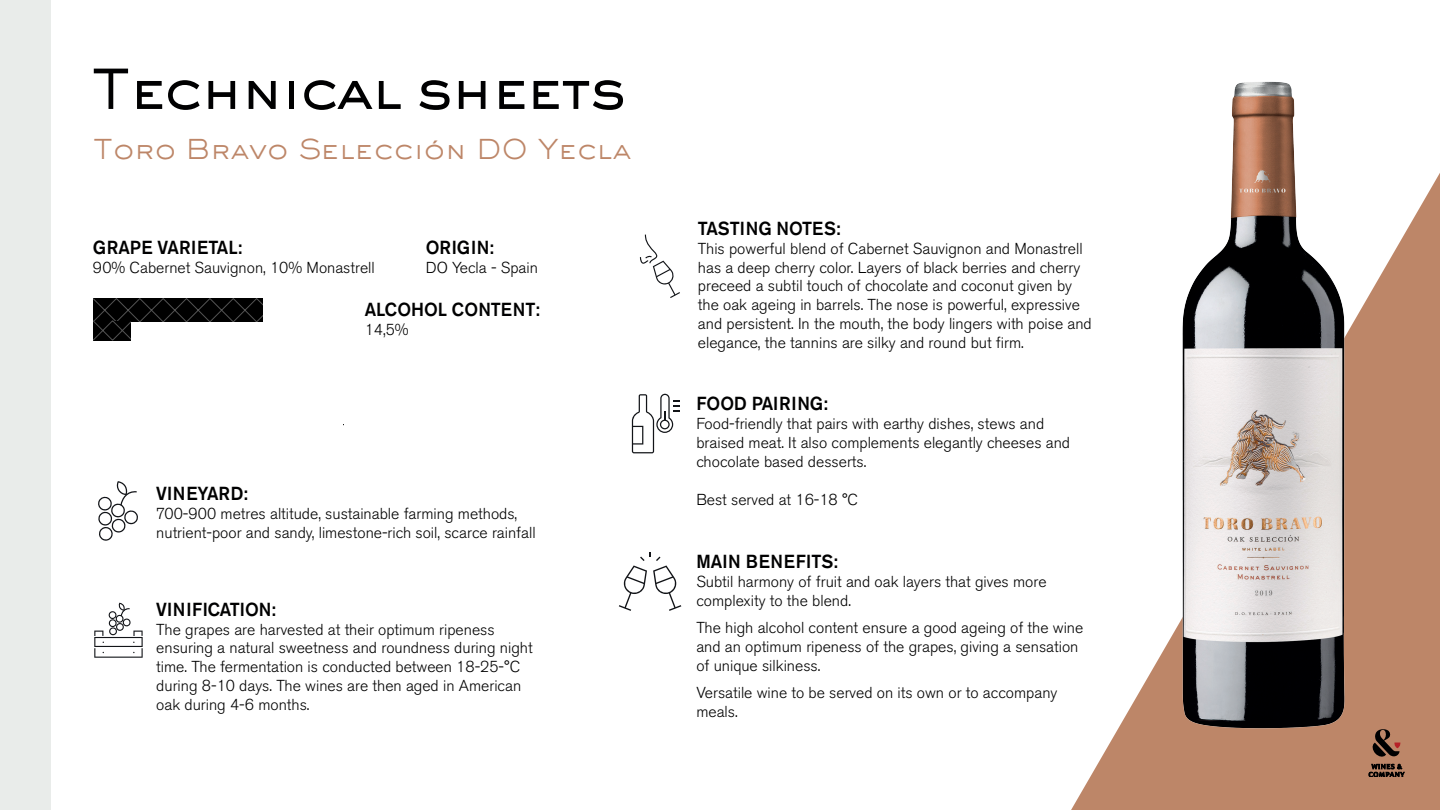
<style>
.page{position:relative;width:1440px;height:810px;background:#fff}
.page>*{position:absolute;margin:0;border:0;box-sizing:border-box;transform-origin:0 0}
.t1{font:500 54px "Sackers Gothic Std";letter-spacing:-.05em;color:#000001}
.t2{font:300 27px "Sackers Gothic Std";color:#bd8668}
.t3{font:500 18.75px "Akzidenz Grotesk BE";color:#000001;scale:.95 1}
.t4{font:500 18.75px "Akzidenz Grotesk BE";letter-spacing:.03em;color:#000001;scale:.95 1}
.t5{font:300 15.75px/18.9px "Akzidenz Grotesk BE";color:#000001}
</style>
<div class="page">
<svg style="left:1071px;top:173px;width:369px;height:637px;fill:#bd8668"></svg>
<svg style="left:98px;top:481px;width:40px;height:60px"></svg>
<svg style="left:640px;top:235px;width:40px;height:63px"></svg>
<svg style="left:632px;top:394px;width:47px;height:59px"></svg>
<svg style="left:619px;top:552px;width:62px;height:59px"></svg>
<svg style="left:94px;top:603px;width:49px;height:55px"></svg>
<img style="left:1146px;top:81px;width:236px;height:675px">
<svg style="left:1372px;top:729px;width:29px;height:29px"></svg>
<svg style="left:1369px;top:764px;width:35px;height:13px"></svg>
<div style="left:0;top:0;width:50px;height:810px;background:#e9ecea"></div>
<svg style="left:93px;top:299px;width:170px;height:41px"></svg>
<h1 class="t1" style="left:90px;top:53px;width:538px">Technical sheets</h1>
<h2 class="t2" style="left:93px;top:131px;width:540px">Toro Bravo Selección DO Yecla</h2>
<p class="t3" style="left:93px;top:236px;width:159px">GRAPE VARIETAL:</p>
<p class="t5" style="left:93px;top:259px;width:283px">90% Cabernet Sauvignon, 10% Monastrell</p>
<p class="t3" style="left:426px;top:236px;width:73px">ORIGIN:</p>
<p class="t5" style="left:426px;top:259px;width:114px">DO Yecla - Spain</p>
<p class="t3" style="left:365px;top:298px;width:186px">ALCOHOL CONTENT:</p>
<p class="t5" style="left:365px;top:320px;width:45px">14,5%</p>
<p class="t3" style="left:156px;top:482px;width:98px">VINEYARD:</p>
<p class="t5" style="left:156px;top:504px;width:381px">700-900 metres altitude, sustainable farming methods, nutrient-poor and sandy, limestone-rich soil, scarce rainfall</p>
<p class="t3" style="left:156px;top:598px;width:127px">VINIFICATION:</p>
<p class="t5" style="left:156px;top:620px;width:378px">The grapes are harvested at their optimum ripeness ensuring a natural sweetness and roundness during night time. The fermentation is conducted between 18-25-°C during 8-10 days. The wines are then aged in American oak during 4-6 months.</p>
<p class="t3" style="left:698px;top:217px;width:152px">TASTING NOTES:</p>
<p class="t5" style="left:698px;top:239px;width:395px">This powerful blend of Cabernet Sauvignon and Monastrell has a deep cherry color. Layers of black berries and cherry preceed a subtil touch of chocolate and coconut given by the oak ageing in barrels. The nose is powerful, expressive and persistent. In the mouth, the body lingers with poise and elegance, the tannins are silky and round but firm.</p>
<p class="t3" style="left:696px;top:392px;width:140px">FOOD PAIRING:</p>
<p class="t5" style="left:696px;top:415px;width:375px">Food-friendly that pairs with earthy dishes, stews and braised meat. It also complements elegantly cheeses and chocolate based desserts.</p>
<p class="t5" style="left:696px;top:490px;width:163px">Best served at 16-18 °C</p>
<p class="t4" style="left:696px;top:550px;width:150px">MAIN BENEFITS:</p>
<p class="t5" style="left:696px;top:572px;width:352px">Subtil harmony of fruit and oak layers that gives more complexity to the blend.</p>
<p class="t5" style="left:696px;top:618px;width:388px">The high alcohol content ensure a good ageing of the wine and an optimum ripeness of the grapes, giving a sensation of unique silkiness.</p>
<p class="t5" style="left:696px;top:683px;width:363px">Versatile wine to be served on its own or to accompany meals.</p>
</div>
